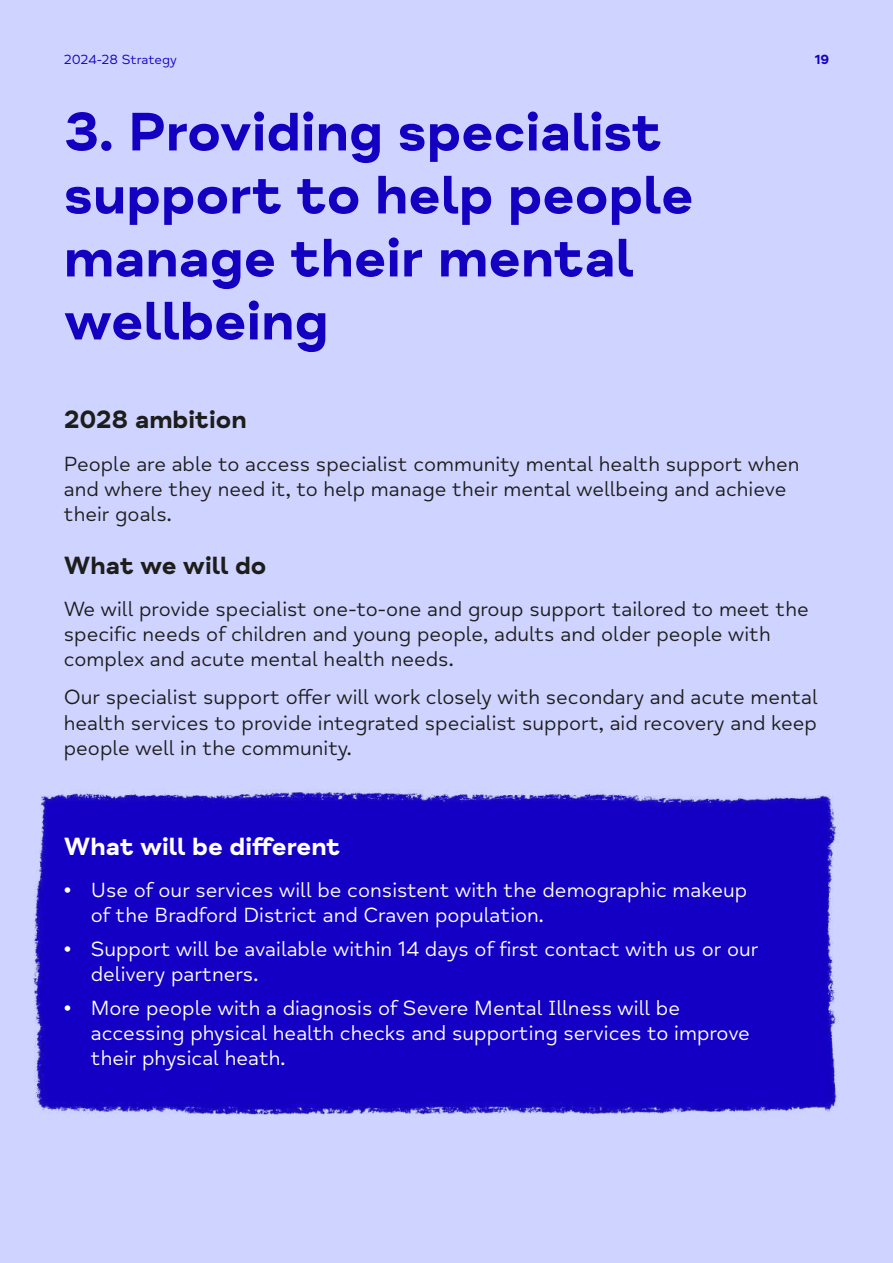
<style>
.page{position:relative;width:893px;height:1263px;background:#ced3ff}
.page>*{position:absolute;margin:0;border:0;box-sizing:border-box;transform-origin:0 0}
.t1{font:700 55.5px/63px "Mind Meridian";color:#1300c1}
.t2{font:700 25.5px "Mind Meridian";color:#1d1d1b}
.t3{font:700 25.5px "Mind Meridian";color:#fff}
.t4{font:21px/25.2px "Mind Meridian";color:#1d1d1b}
.t5{font:21px/25.2px "Mind Meridian";color:#fff}
.t6{font:13.5px "Mind Meridian";color:#1300c1}
.t7{font:700 13.5px "Mind Meridian";color:#1300c1}
</style>
<div class="page">
<img style="left:33px;top:789px;width:806px;height:326px">
<p class="t6" style="left:64px;top:52px;width:114px">2024-28 Strategy</p>
<p class="t7" style="left:815px;top:51px;width:16px">19</p>
<h1 class="t1" style="left:64px;top:101px;width:631px">3. Providing specialist support to help people manage their mental wellbeing</h1>
<p class="t2" style="left:64px;top:405px;width:184px">2028 ambition</p>
<p class="t4" style="left:64px;top:451px;width:737px">People are able to access specialist community mental health support when and where they need it, to help manage their mental wellbeing and achieve their goals.</p>
<p class="t2" style="left:64px;top:550px;width:204px">What we will do</p>
<p class="t4" style="left:64px;top:597px;width:747px">We will provide specialist one-to-one and group support tailored to meet the specific needs of children and young people, adults and older people with complex and acute mental health needs.</p>
<p class="t4" style="left:64px;top:685px;width:756px;text-align:justify">Our specialist support offer will work closely with secondary and acute mental health services to provide integrated specialist support, aid recovery and keep people well in the community.</p>
<p class="t3" style="left:64px;top:831px;width:278px">What will be different</p>
<p class="t5" style="left:91px;top:877px;width:658px;text-indent:-27px">• Use of our services will be consistent with the demographic makeup of the Bradford District and Craven population.</p>
<p class="t5" style="left:91px;top:936px;width:669px;text-indent:-27px">• Support will be available within 14 days of first contact with us or our delivery partners.</p>
<p class="t5" style="left:91px;top:995px;width:661px;text-indent:-27px">• More people with a diagnosis of Severe Mental Illness will be accessing physical health checks and supporting services to improve their physical heath.</p>
</div>
